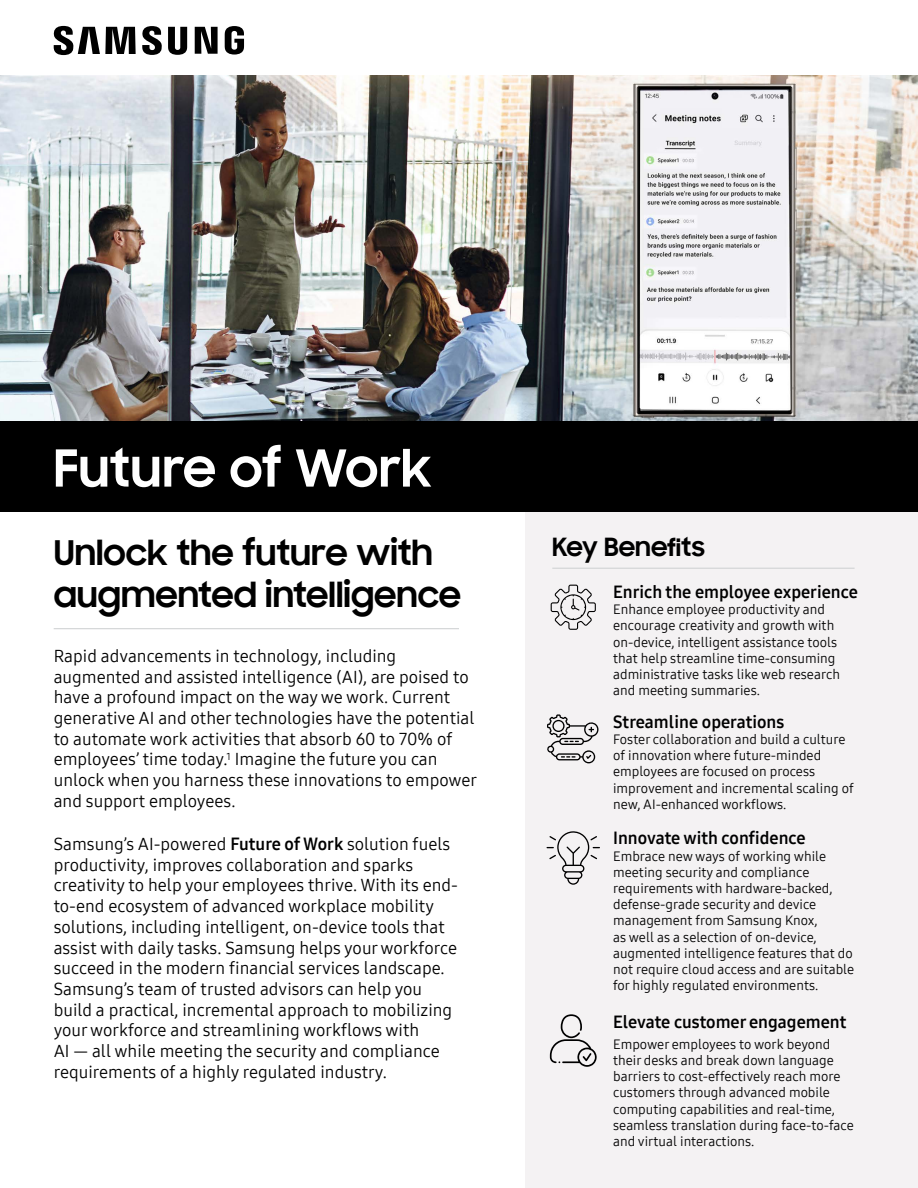
<style>
.page{position:relative;width:918px;height:1188px;background:#fff}
.page>*{position:absolute;margin:0;border:0;box-sizing:border-box;transform-origin:0 0}
.t1{font:700 51px "Samsung Sharp Sans";letter-spacing:.005em;color:#fff}
.t2{font:700 34.5px/41.4px "Samsung Sharp Sans";color:#000}
.t3{font:700 25.5px "Samsung Sharp Sans";color:#000}
.t4{font:17.25px/20.7px "Samsung One 400";color:#000}
.t5{font:17.25px "Samsung One 700";color:#000}
.t6{font:13.5px/16.2px "Samsung One 400";color:#000}
.s1{font-family:"Samsung One 700"}
.s2{font-size:16.5px}
</style>
<div class="page">
<img style="left:0;top:76px;width:918px;height:345px">
<svg style="left:142px;top:26px;width:20px;height:29px"></svg>
<svg style="left:195px;top:27px;width:23px;height:27px"></svg>
<svg style="left:54px;top:26px;width:82px;height:29px"></svg>
<svg style="left:168px;top:27px;width:19px;height:28px"></svg>
<svg style="left:225px;top:26px;width:19px;height:29px"></svg>
<div style="left:525px;top:496px;width:393px;height:692px;background:#f4f2f3"></div>
<div style="left:0;top:421px;width:918px;height:91px;background:#000"></div>
<hr style="left:552px;top:568px;width:303px;height:1px;background:#d1d3d4">
<hr style="left:54px;top:628px;width:405px;height:1px;background:#d1d3d4">
<svg style="left:551px;top:585px;width:45px;height:45px"></svg>
<svg style="left:547px;top:714px;width:52px;height:49px"></svg>
<svg style="left:547px;top:831px;width:53px;height:54px"></svg>
<svg style="left:550px;top:1014px;width:47px;height:53px"></svg>
<h1 class="t1" style="left:54px;top:431px;width:379px">Future of Work</h1>
<h2 class="t2" style="left:54px;top:530px;width:409px">Unlock the future with augmented intelligence</h2>
<p class="t4" style="left:54px;top:645px;width:425px">Rapid advancements in technology, including augmented and assisted intelligence (AI), are poised to have a profound impact on the way we work. Current generative AI and other technologies have the potential to automate work activities that absorb 60 to 70% of employees’ time today.<sup>1</sup> Imagine the future you can unlock when you harness these innovations to empower and support employees.</p>
<p class="t4" style="left:54px;top:833px;width:406px">Samsung’s AI-powered <span class="s1">Future of Work</span> solution fuels productivity, improves collaboration and sparks creativity to help your employees thrive. With its end&shy;to-end ecosystem of advanced workplace mobility solutions, including intelligent, on-device tools that assist with daily tasks. Samsung helps your workforce succeed in the modern financial services landscape.<br>Samsung’s team of trusted advisors can help you build a practical, incremental approach to mobilizing your workforce and streamlining workflows with<br>AI <span class="s2">—</span> all while meeting the security and compliance requirements of a highly regulated industry.</p>
<h3 class="t3" style="left:552px;top:528px;width:154px">Key Benefits</h3>
<p class="t5" style="left:613px;top:580px;width:246px">Enrich the employee experience</p>
<p class="t6" style="left:613px;top:601px;width:228px">Enhance employee productivity and encourage creativity and growth with on-device, intelligent assistance tools that help streamline time-consuming administrative tasks like web research and meeting summaries.</p>
<p class="t5" style="left:613px;top:710px;width:173px">Streamline operations</p>
<p class="t6" style="left:613px;top:731px;width:242px">Foster collaboration and build a culture of innovation where future-minded employees are focused on process improvement and incremental scaling of new, AI-enhanced workflows.</p>
<p class="t5" style="left:613px;top:827px;width:194px">Innovate with confidence</p>
<p class="t6" style="left:613px;top:848px;width:243px">Embrace new ways of working while meeting security and compliance requirements with hardware-backed, defense-grade security and device management from Samsung Knox,<br>as well as a selection of on-device, augmented intelligence features that do not require cloud access and are suitable for highly regulated environments.</p>
<p class="t5" style="left:613px;top:1010px;width:235px">Elevate customer engagement</p>
<p class="t6" style="left:613px;top:1036px;width:242px">Empower employees to work beyond their desks and break down language barriers to cost-effectively reach more customers through advanced mobile computing capabilities and real-time, seamless translation during face-to-face and virtual interactions.</p>
</div>
